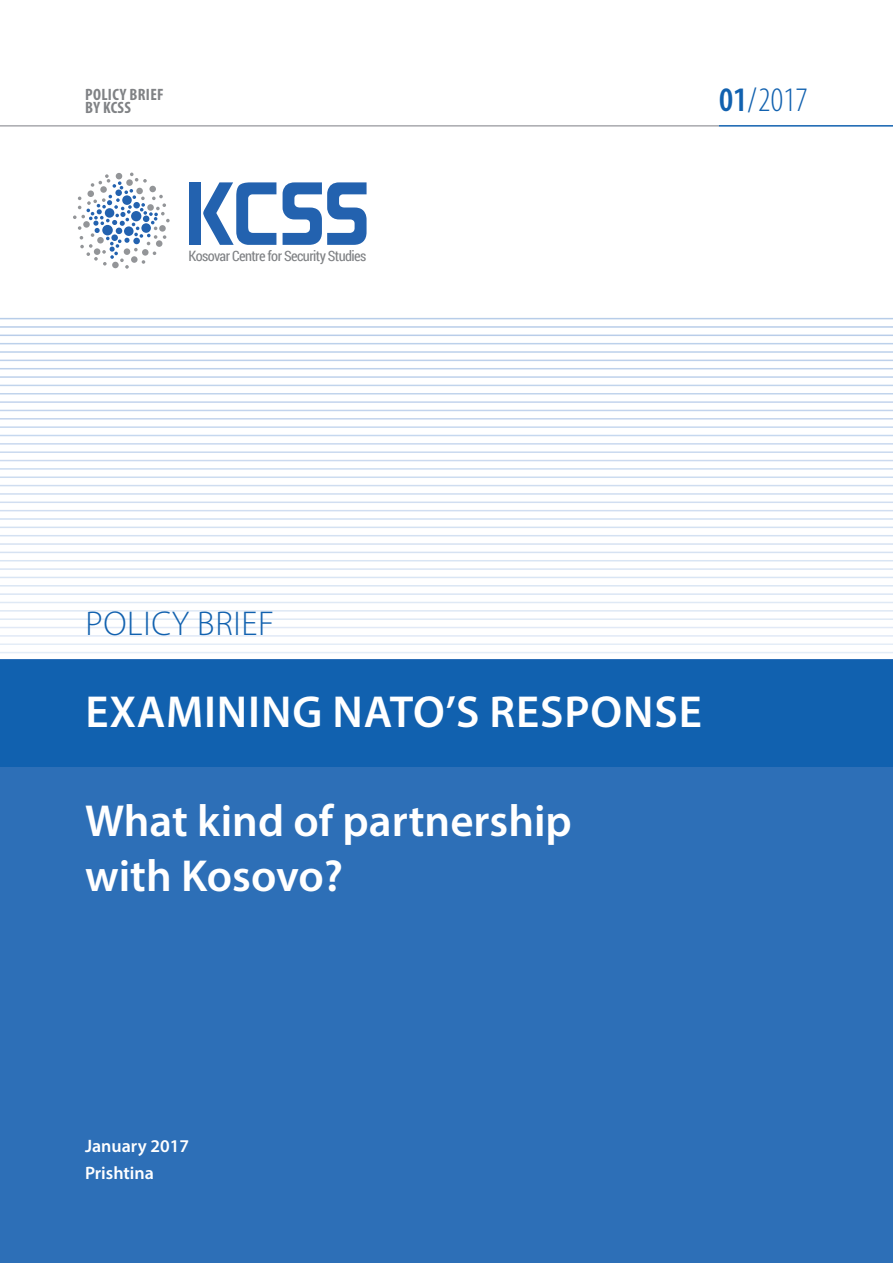
<style>
.page{position:relative;width:893px;height:1263px;background:#fff}
.page>*{position:absolute;margin:0;border:0;box-sizing:border-box;transform-origin:0 0}
.t1{font:600 45px/54.8px "Myriad Pro";color:#fff}
.t2{font:600 45px "Myriad Pro";letter-spacing:.02em;color:#fff}
.t3{font:300 condensed 40.65px "Myriad Pro";color:#1161af}
.t4{font:condensed 40.2px "Myriad Pro";color:#fff}
.t5{font:300 34.5px "Myriad Pro";letter-spacing:.02em;color:#1161af}
.t6{font:300 condensed 34.5px "Myriad Pro";color:#1161af}
.t7{font:600 18px/27px "Myriad Pro";color:#fff}
.t8{font:700 condensed 17.7px "Myriad Pro";letter-spacing:.02em;color:#808285}
.t9{font:700 condensed 16.5px/13.5px "Myriad Pro";letter-spacing:.02em;color:#808285}
.t10{font:14.4px "Roboto Condensed";letter-spacing:-.04em;color:#808285}
.s1{font-weight:600}
</style>
<div class="page">
<hr style="left:0;top:318px;width:893px;height:1px;background:#b7cde9">
<hr style="left:0;top:326px;width:893px;height:2px;background:#b9cde9">
<hr style="left:0;top:335px;width:893px;height:1px;background:#b9cde9">
<hr style="left:0;top:343px;width:893px;height:1px;background:#bcd1eb">
<hr style="left:0;top:351px;width:893px;height:2px;background:#bcd1eb">
<hr style="left:0;top:360px;width:893px;height:1px;background:#bed1eb">
<hr style="left:0;top:368px;width:893px;height:1px;background:#bed1eb">
<hr style="left:0;top:376px;width:893px;height:2px;background:#bed1eb">
<hr style="left:0;top:385px;width:893px;height:1px;background:#c1d4ec">
<hr style="left:0;top:393px;width:893px;height:1px;background:#c1d4ec">
<hr style="left:0;top:401px;width:893px;height:2px;background:#c3d4ed">
<hr style="left:0;top:410px;width:893px;height:1px;background:#c3d4ed">
<hr style="left:0;top:418px;width:893px;height:2px;background:#c3d4ed">
<hr style="left:0;top:426px;width:893px;height:2px;background:#c6d8ef">
<hr style="left:0;top:435px;width:893px;height:1px;background:#c6d8ef">
<hr style="left:0;top:443px;width:893px;height:2px;background:#c9d9ef">
<hr style="left:0;top:451px;width:893px;height:2px;background:#c9d9ef">
<hr style="left:0;top:460px;width:893px;height:1px;background:#ccdaef">
<hr style="left:0;top:468px;width:893px;height:2px;background:#ccdcf0">
<hr style="left:0;top:476px;width:893px;height:2px;background:#ccdcf0">
<hr style="left:0;top:485px;width:893px;height:1px;background:#cfddf0">
<hr style="left:0;top:493px;width:893px;height:2px;background:#cfddf0">
<hr style="left:0;top:501px;width:893px;height:2px;background:#d1def1">
<hr style="left:0;top:510px;width:893px;height:1px;background:#d1def1">
<hr style="left:0;top:518px;width:893px;height:2px;background:#d1e0f2">
<hr style="left:0;top:527px;width:893px;height:1px;background:#d4e1f2">
<hr style="left:0;top:535px;width:893px;height:1px;background:#d4e1f2">
<hr style="left:0;top:543px;width:893px;height:2px;background:#d6e2f2">
<hr style="left:0;top:552px;width:893px;height:1px;background:#d6e2f2">
<hr style="left:0;top:560px;width:893px;height:1px;background:#d9e5f4">
<hr style="left:0;top:568px;width:893px;height:2px;background:#d9e5f4">
<hr style="left:0;top:577px;width:893px;height:1px;background:#d9e5f4">
<hr style="left:0;top:585px;width:893px;height:1px;background:#dbe6f4">
<hr style="left:0;top:593px;width:893px;height:2px;background:#dbe6f4">
<hr style="left:0;top:602px;width:893px;height:1px;background:#dfe9f5">
<hr style="left:0;top:610px;width:893px;height:2px;background:#dfe9f5">
<hr style="left:0;top:618px;width:893px;height:2px;background:#dfe9f5">
<hr style="left:0;top:627px;width:893px;height:1px;background:#e1e9f6">
<hr style="left:0;top:635px;width:893px;height:2px;background:#e1e9f6">
<hr style="left:0;top:643px;width:893px;height:2px;background:#e4edf7">
<hr style="left:0;top:652px;width:893px;height:1px;background:#e4edf7">
<div style="left:0;top:660px;width:893px;height:603px;background:#2d6fb7"></div>
<hr style="left:0;top:125px;width:719px;height:2px;background:#a8a9ad">
<hr style="left:719px;top:125px;width:174px;height:2px;background:#1161af">
<div style="left:0;top:660px;width:893px;height:106px;background:#1161af"></div>
<div style="left:189px;top:182px;width:12px;height:63px;background:#2362af"></div>
<svg style="left:203px;top:182px;width:73px;height:63px"></svg>
<svg style="left:283px;top:182px;width:84px;height:63px"></svg>
<svg style="left:73px;top:173px;width:97px;height:96px"></svg>
<p class="t8" style="left:82px;top:80px;width:50px">BY KCSS</p>
<p class="t9" style="left:85px;top:87px;width:80px">POLICY BRIEF<br>BY KCSS</p>
<p class="t10" style="left:189px;top:246px;width:179px">Kosovar Centre for Security Studies</p>
<p class="t3" style="left:709px;top:58px;width:106px"><span class="s1">06</span>/2015</p>
<p class="t6" style="left:719px;top:79px;width:90px"><span class="s1">01</span>/2017</p>
<p class="t5" style="left:85px;top:603px;width:190px">POLICY BRIEF</p>
<p class="t2" style="left:85px;top:683px;width:613px">Examining NATO’s response</p>
<p class="t4" style="left:84px;top:707px;width:266px">Institutions in Kosovo</p>
<p class="t1" style="left:85px;top:792px;width:488px">What kind of partnership with Kosovo?</p>
<p class="t7" style="left:85px;top:1132px;width:105px">January 2017<br>Prishtina</p>
</div>
